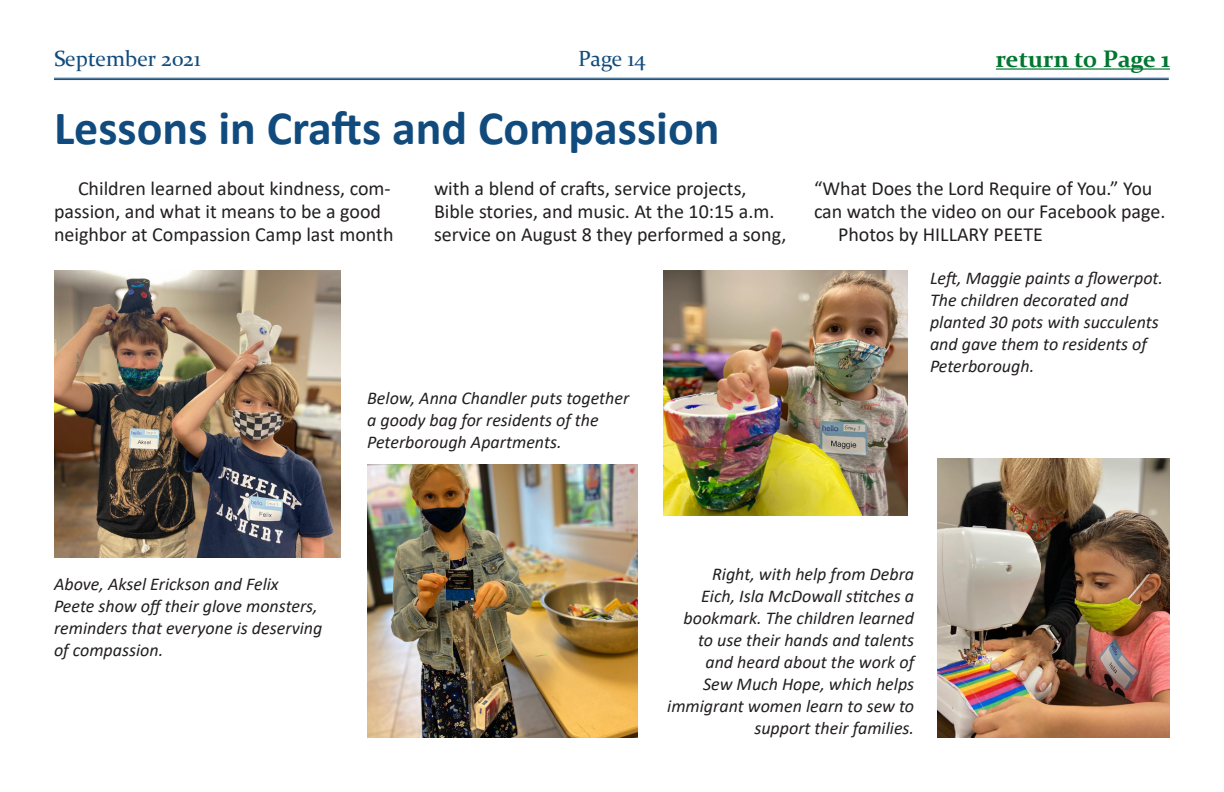
<style>
.page{position:relative;width:1224px;height:792px;background:#fff}
.page>*{position:absolute;margin:0;border:0;box-sizing:border-box;transform-origin:0 0}
.Main_Header{font:700 48px "Calibri";color:#114b7d}
.t1{font:700 24px "Constantia";color:#007730}
.t2{font:22px "Constantia";color:#114b7d}
.BTI_-_1_column{font:20px/22.8px "Calibri";color:#231f20}
.Captions{font:italic 18px/22px "Calibri";color:#231f20}
</style>
<div class="page">
<hr style="left:54px;top:78px;width:1115px;height:1px;background:#114b7d">
<hr style="left:54px;top:79px;width:1115px;height:1px;background:#114b7d">
<hr style="left:996px;top:68px;width:174px;height:2px;background:#007730">
<img style="left:54px;top:270px;width:287px;height:288px">
<img style="left:367px;top:464px;width:270px;height:274px">
<img style="left:663px;top:270px;width:244px;height:246px">
<img style="left:937px;top:458px;width:233px;height:280px">
<p class="t2" style="left:54px;top:43px;width:148px">September 2021</p>
<p class="t2" style="left:578px;top:43px;width:69px">Page 14</p>
<h2 class="t1" style="left:996px;top:43px;width:176px">return to Page 1</h2>
<p class="Main_Header" style="left:54px;top:94px;width:667px">Lessons in Crafts and Compassion</p>
<p class="BTI_-_1_column" style="left:54px;top:176px;width:341px;text-indent:24px">Children learned about kindness, com&shy;passion, and what it means to be a good neighbor at Compassion Camp last month</p>
<p class="BTI_-_1_column" style="left:434px;top:176px;width:354px">with a blend of crafts, service projects,<br>Bible stories, and music. At the 10:15 a.m. service on August 8 they performed a song,</p>
<p class="BTI_-_1_column" style="left:814px;top:176px;width:353px">“What Does the Lord Require of You.” You can watch the video on our Facebook page.</p>
<p class="BTI_-_1_column" style="left:838px;top:222px;width:206px">Photos by HILLARY PEETE</p>
<p class="Captions" style="left:367px;top:386px;width:264px">Below, Anna Chandler puts together a goody bag for residents of the<br>Peterborough Apartments.</p>
<p class="Captions" style="left:930px;top:266px;width:235px">Left, Maggie paints a flowerpot.<br>The children decorated and planted 30 pots with succulents and gave them to residents of<br>Peterborough.</p>
<p class="Captions" style="left:54px;top:572px;width:270px">Above, Aksel Erickson and Felix<br>Peete show off their glove monsters, reminders that everyone is deserving of compassion.</p>
<p class="Captions" style="left:667px;top:562px;width:248px;text-align:right">Right, with help from Debra<br>Eich, Isla McDowall stitches a bookmark. The children learned to use their hands and talents and heard about the work of<br>Sew Much Hope, which helps immigrant women learn to sew to support their families.</p>
</div>
